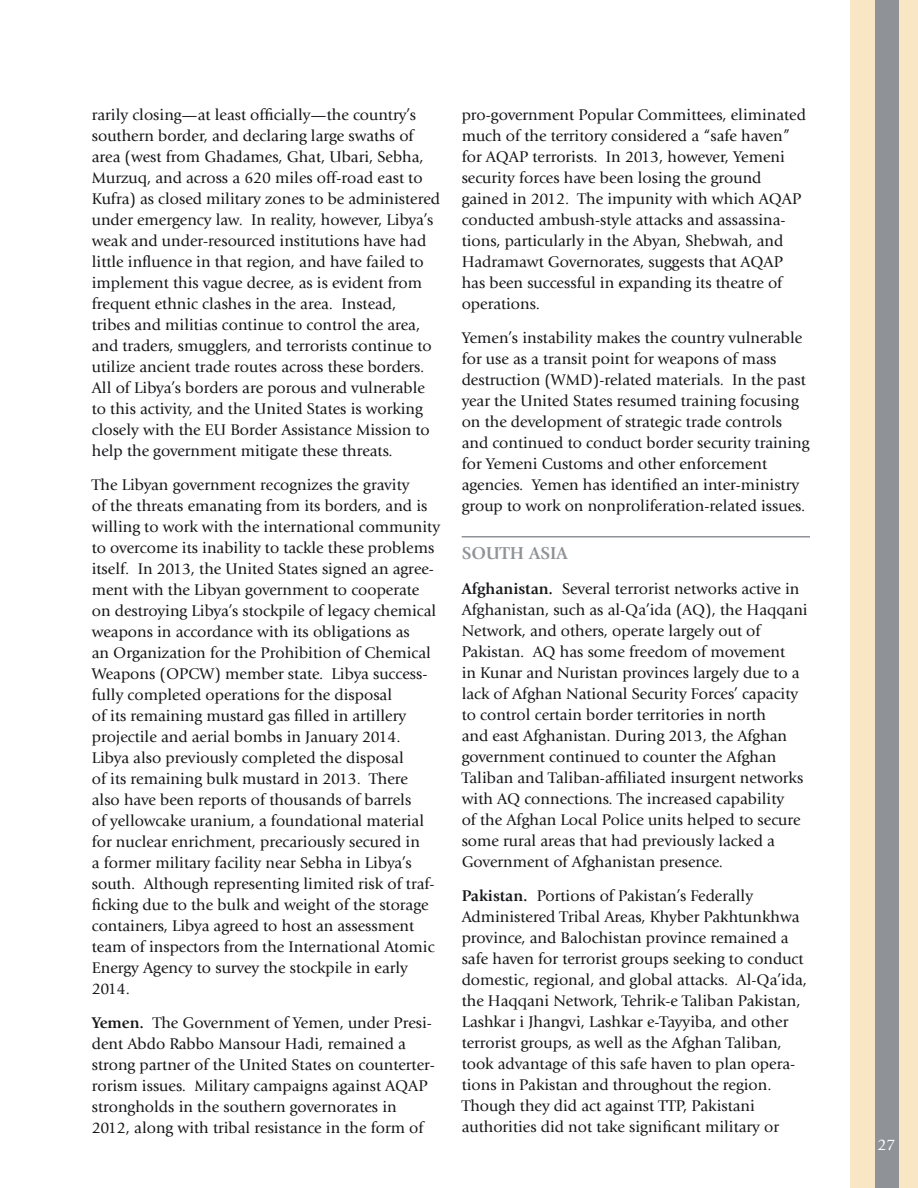
<style>
.page{position:relative;width:918px;height:1188px;background:#fff}
.page>*{position:absolute;margin:0;border:0;box-sizing:border-box;transform-origin:0 0}
.t1{font:700 18px "Giovanni Std";color:#8f9397}
.t2{font:16.2px/21px "Giovanni Std";color:#161518}
.t3{font:16.2px "Giovanni Std";color:#fff}
.s1{font-weight:700}
</style>
<div class="page">
<div style="left:850px;top:0;width:68px;height:1188px;background:#f9e6c4"></div>
<div style="left:875px;top:0;width:24px;height:1188px;background:#8f9397"></div>
<hr style="left:462px;top:536px;width:348px;height:2px;background:#8f9397">
<p class="t2" style="left:92px;top:104px;width:350px">rarily closing—at least officially—the country’s southern border, and declaring large swaths of area (west from Ghadames, Ghat, Ubari, Sebha, Murzuq, and across a 620 miles off-road east to Kufra) as closed military zones to be administered under emergency law. In reality, however, Libya’s weak and under-resourced institutions have had little influence in that region, and have failed to implement this vague decree, as is evident from frequent ethnic clashes in the area. Instead,<br>tribes and militias continue to control the area, and traders, smugglers, and terrorists continue to utilize ancient trade routes across these borders.<br>All of Libya’s borders are porous and vulnerable to this activity, and the United States is working closely with the EU Border Assistance Mission to help the government mitigate these threats.</p>
<p class="t2" style="left:92px;top:474px;width:350px">The Libyan government recognizes the gravity<br>of the threats emanating from its borders, and is willing to work with the international community to overcome its inability to tackle these problems itself. In 2013, the United States signed an agree&shy;ment with the Libyan government to cooperate on destroying Libya’s stockpile of legacy chemical weapons in accordance with its obligations as<br>an Organization for the Prohibition of Chemical Weapons (OPCW) member state. Libya success&shy;fully completed operations for the disposal<br>of its remaining mustard gas filled in artillery projectile and aerial bombs in January 2014.<br>Libya also previously completed the disposal<br>of its remaining bulk mustard in 2013. There also have been reports of thousands of barrels<br>of yellowcake uranium, a foundational material for nuclear enrichment, precariously secured in<br>a former military facility near Sebha in Libya’s south. Although representing limited risk of traf&shy;ficking due to the bulk and weight of the storage containers, Libya agreed to host an assessment team of inspectors from the International Atomic Energy Agency to survey the stockpile in early 2014.</p>
<p class="t2" style="left:92px;top:1013px;width:345px"><span class="s1">Yemen.</span> The Government of Yemen, under Presi&shy;dent Abdo Rabbo Mansour Hadi, remained a strong partner of the United States on counterter&shy;rorism issues. Military campaigns against AQAP strongholds in the southern governorates in 2012, along with tribal resistance in the form of</p>
<p class="t2" style="left:462px;top:104px;width:346px">pro-government Popular Committees, eliminated much of the territory considered a “safe haven” for AQAP terrorists. In 2013, however, Yemeni security forces have been losing the ground gained in 2012. The impunity with which AQAP conducted ambush-style attacks and assassina&shy;tions, particularly in the Abyan, Shebwah, and Hadramawt Governorates, suggests that AQAP has been successful in expanding its theatre of operations.</p>
<p class="t2" style="left:462px;top:327px;width:349px">Yemen’s instability makes the country vulnerable for use as a transit point for weapons of mass destruction (WMD)-related materials. In the past year the United States resumed training focusing on the development of strategic trade controls and continued to conduct border security training for Yemeni Customs and other enforcement agencies. Yemen has identified an inter-ministry group to work on nonproliferation-related issues.</p>
<p class="t1" style="left:462px;top:543px;width:13px">SOUT</p>
<p class="t1" style="left:510px;top:543px;width:31px">H ASIA</p>
<p class="t2" style="left:462px;top:578px;width:348px"><span class="s1">Afghanistan.</span> Several terrorist networks active in Afghanistan, such as al-Qa’ida (AQ), the Haqqani Network, and others, operate largely out of Pakistan. AQ has some freedom of movement<br>in Kunar and Nuristan provinces largely due to a lack of Afghan National Security Forces’ capacity to control certain border territories in north<br>and east Afghanistan. During 2013, the Afghan government continued to counter the Afghan Taliban and Taliban-affiliated insurgent networks with AQ connections. The increased capability<br>of the Afghan Local Police units helped to secure some rural areas that had previously lacked a Government of Afghanistan presence.</p>
<p class="t2" style="left:462px;top:885px;width:347px"><span class="s1">Pakistan.</span> Portions of Pakistan’s Federally Administered Tribal Areas, Khyber Pakhtunkhwa province, and Balochistan province remained a safe haven for terrorist groups seeking to conduct domestic, regional, and global attacks. Al-Qa’ida, the Haqqani Network, Tehrik-e Taliban Pakistan, Lashkar i Jhangvi, Lashkar e-Tayyiba, and other terrorist groups, as well as the Afghan Taliban, took advantage of this safe haven to plan opera&shy;tions in Pakistan and throughout the region.<br>Though they did act against TTP, Pakistani authorities did not take significant military or</p>
<p class="t3" style="left:878px;top:1136px;width:19px">27</p>
</div>
